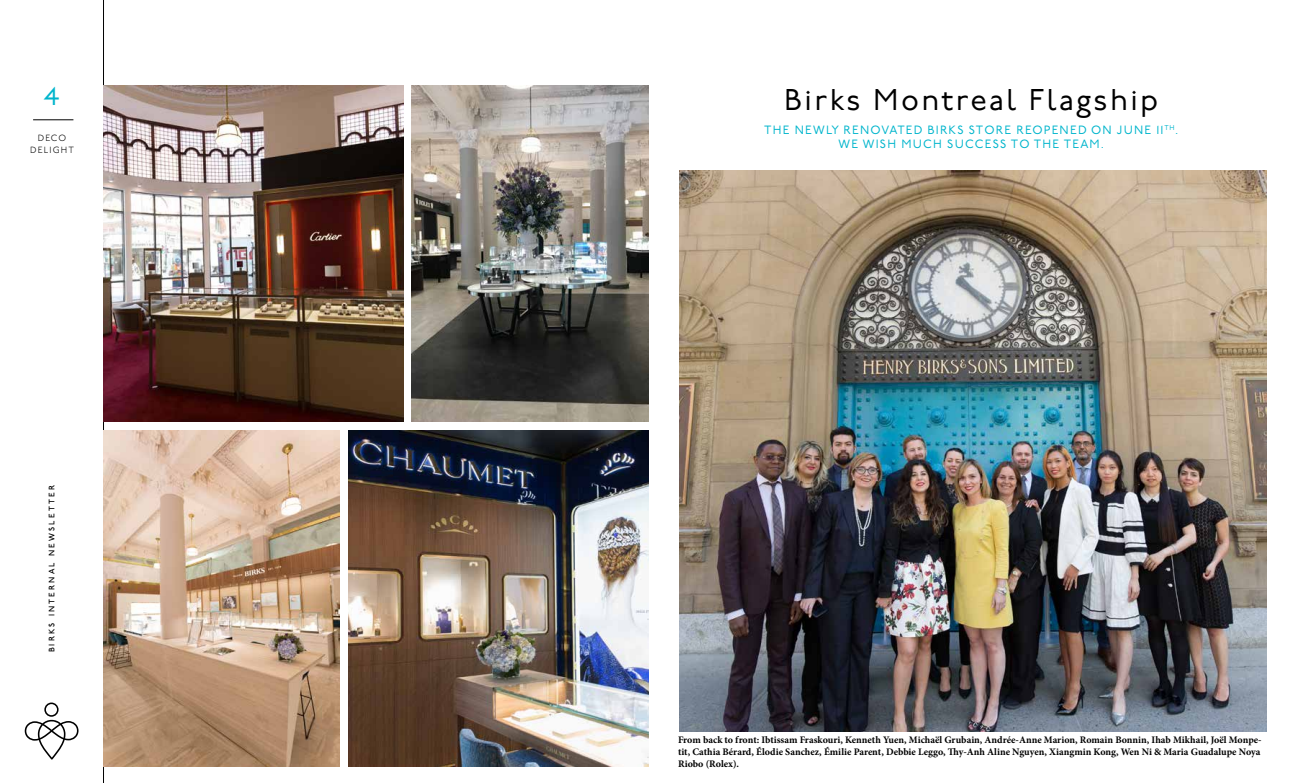
<style>
.page{position:relative;width:1296px;height:783px;background:#fff}
.page>*{position:absolute;margin:0;border:0;box-sizing:border-box;transform-origin:0 0}
.t1{font:30px "P22 Underground Pro";letter-spacing:.08em;color:#000}
.t2{font:26px "P22 Underground Pro";color:#00b5cc}
.t3{font:12px/14.4px "P22 Underground Pro";letter-spacing:.1em;color:#00b5cc;text-align:center}
.t4{font:700 10px/12px "Minion Pro";letter-spacing:-.005em;color:#000;text-align:justify}
.t5{font:300 9px/12px "P22 Underground Pro";letter-spacing:.12em;color:#000;text-align:center}
.t6{font:500 8px "P22 Underground Pro";letter-spacing:.27em;color:#000}
</style>
<div class="page">
<hr style="left:33px;top:120px;width:40px;height:1px;background:#000">
<hr style="left:103px;top:0;width:1px;height:783px;background:#000">
<svg style="left:25px;top:703px;width:54px;height:57px"></svg>
<img style="left:103px;top:86px;width:300px;height:336px">
<img style="left:679px;top:171px;width:588px;height:560px">
<img style="left:103px;top:430px;width:237px;height:337px">
<img style="left:412px;top:86px;width:237px;height:336px">
<img style="left:349px;top:430px;width:300px;height:337px">
<h2 class="t2" style="left:44px;top:77px;width:18px">4</h2>
<p class="t5" style="left:30px;top:132px;width:45px">DECO<br>DELIGHT</p>
<p class="t6" style="left:46px;top:652px;width:169px;rotate:-90deg">BIRKS INTERNAL NEWSLETTER</p>
<h1 class="t1" style="left:784px;top:78px;width:376px">Birks Montreal Flagship</h1>
<p class="t3" style="left:764px;top:122px;width:416px">THE NEWLY RENOVATED BIRKS STORE REOPENED ON JUNE 11<sup>TH</sup>.<br>WE WISH MUCH SUCCESS TO THE TEAM.</p>
<p class="t4" style="left:678px;top:734px;width:585px">From back to front: Ibtissam Fraskouri, Kenneth Yuen, Michaël Grubain, Andrée-Anne Marion, Romain Bonnin, Ihab Mikhail, Joël Monpe&shy;tit, Cathia Bérard, Élodie Sanchez, Émilie Parent, Debbie Leggo, Thy-Anh Aline Nguyen, Xiangmin Kong, Wen Ni &amp; Maria Guadalupe Noya Riobo (Rolex).</p>
</div>
